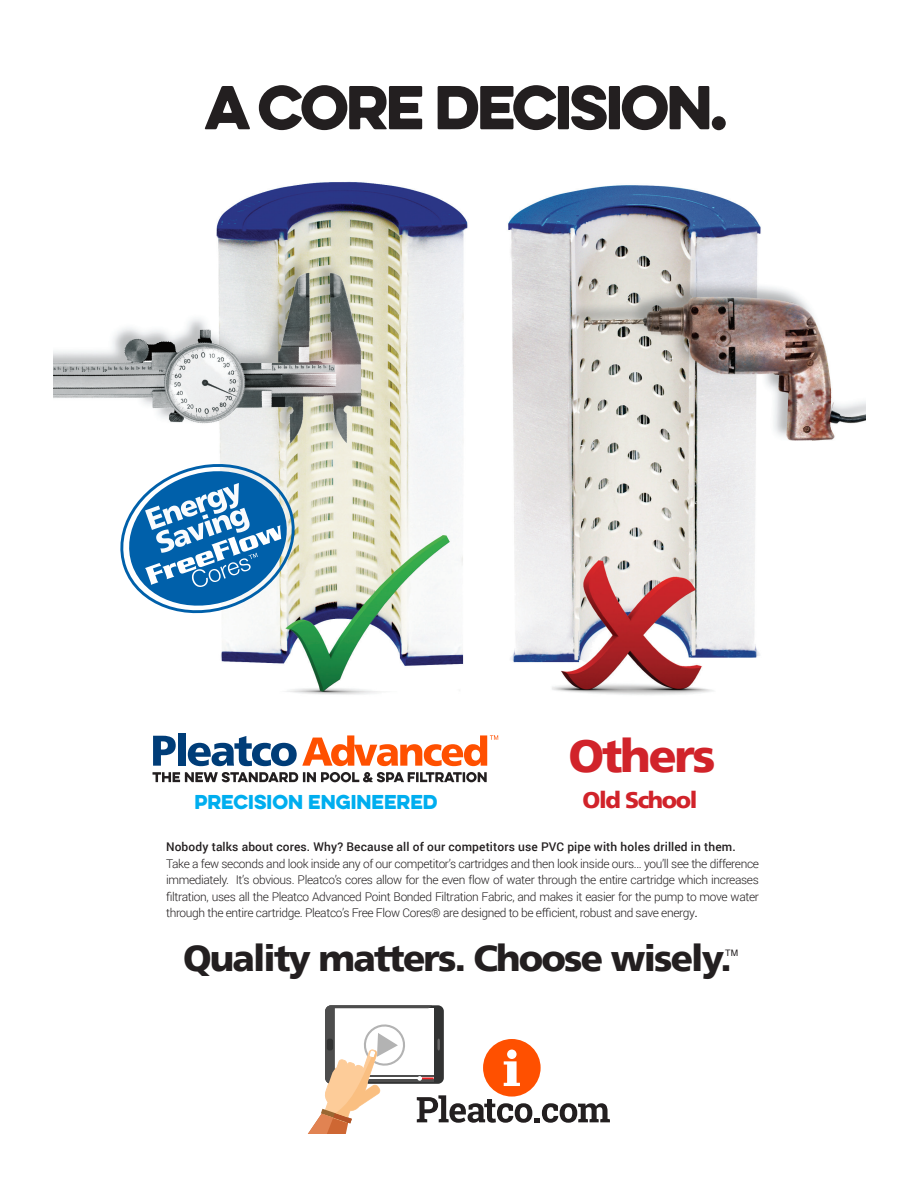
<style>
.page{position:relative;width:918px;height:1188px;background:#fff}
.page>*{position:absolute;margin:0;border:0;box-sizing:border-box;transform-origin:0 0}
.t1{font:55.5px "Eveleth Clean";letter-spacing:-.05em;color:#231f20}
.t2{font:900 46.05px "Frutiger LT";letter-spacing:-.05em;color:#d1232a}
.t3{font:900 36.75px "Frutiger LT";letter-spacing:-.05em;color:#231f20}
.t4{font:900 22.95px "Frutiger LT";letter-spacing:-.06em;color:#d1232a}
.t5{font:18px "Eveleth Clean";color:#00aeef}
.t6{font:300 12px/16.5px "Roboto";letter-spacing:-.03em;color:#231f20;text-align:justify}
.t7{font:500 12px "Roboto";letter-spacing:.01em;color:#231f20}
.t8{font:8.85px "Helvetica";color:#231f20}
.s1{font-family:"Helvetica";font-weight:400}
</style>
<div class="page">
<img style="left:54px;top:181px;width:811px;height:514px">
<svg style="left:153px;top:736px;width:23px;height:30px"></svg>
<div style="left:178px;top:733px;width:7px;height:33px;background:#003d78"></div>
<svg style="left:188px;top:735px;width:310px;height:31px"></svg>
<svg style="left:152px;top:772px;width:335px;height:10px"></svg>
<svg style="left:108px;top:452px;width:195px;height:173px"></svg>
<svg style="left:307px;top:1005px;width:303px;height:129px"></svg>
<p class="t1" style="left:204px;top:65px;width:525px">A CORE DECISION.</p>
<p class="t2" style="left:569px;top:728px;width:149px">Others</p>
<p class="t5" style="left:194px;top:788px;width:245px">PRECISION ENGINEERED</p>
<p class="t4" style="left:583px;top:786px;width:116px">Old School</p>
<p class="t7" style="left:166px;top:839px;width:571px">Nobody talks about cores. Why? Because all of our competitors use PVC pipe with holes drilled in them.</p>
<p class="t6" style="left:166px;top:855px;width:594px">Take a few seconds and look inside any of our competitor’s cartridges and then look inside ours... you’ll see the difference immediately. It’s obvious. Pleatco’s cores allow for the even flow of water through the entire cartridge which increases filtration, uses all the Pleatco Advanced Point Bonded Filtration Fabric, and makes it easier for the pump to move water through the entire cartridge. Pleatco’s Free Flow Cores® are designed to be efficient, robust and save energy<span class="s1">.</span></p>
<p class="t3" style="left:183px;top:936px;width:550px">Quality matters. Choose wisely.</p>
<p class="t8" style="left:725px;top:946px;width:14px">TM</p>
</div>
